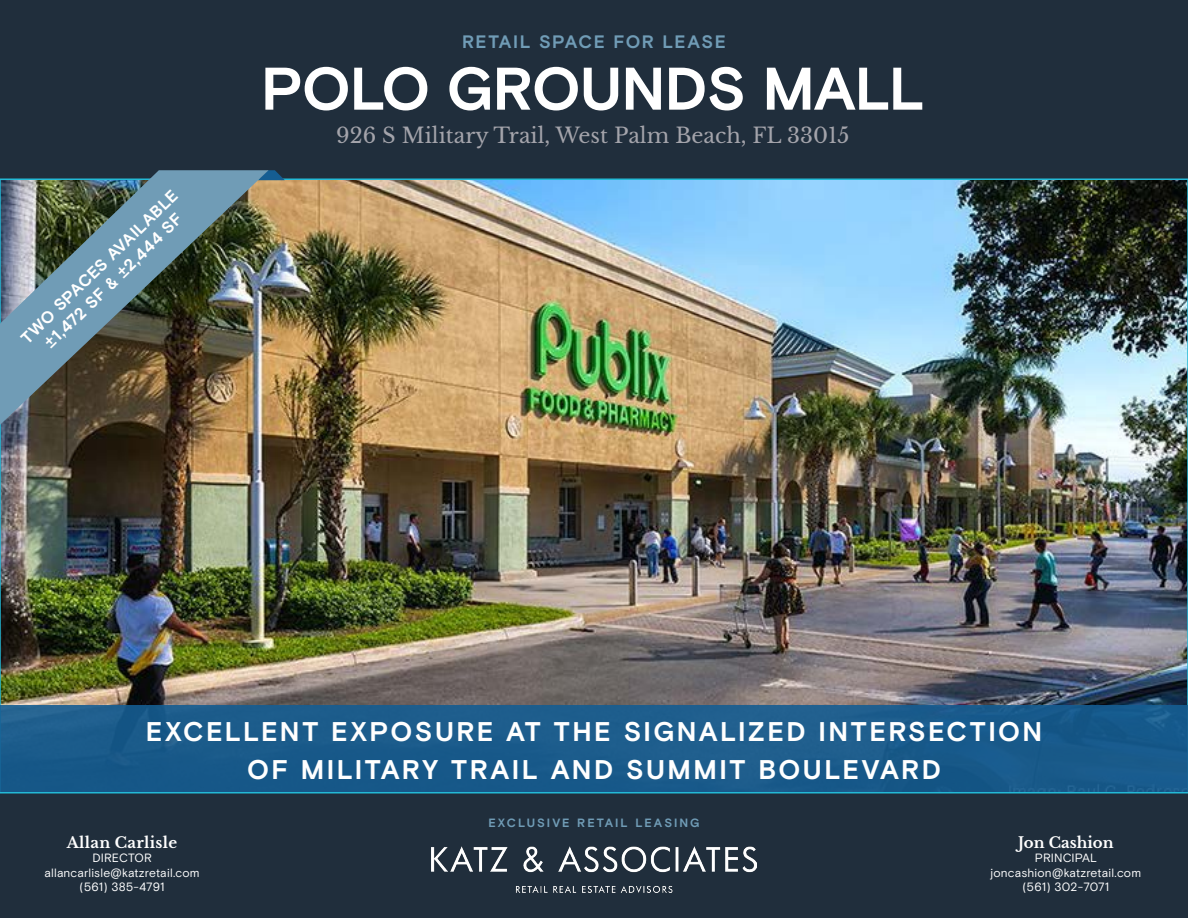
<style>
.page{position:relative;width:1188px;height:918px;background:#202e3c}
.page>*{position:absolute;margin:0;border:0;box-sizing:border-box;transform-origin:0 0}
.t1{font:700 60px "Basis Grotesque Pro";letter-spacing:-.015em;color:#fff}
.t2{font:700 27px "Basis Grotesque Pro";letter-spacing:.085em;color:#fff}
.t3{font:21px "Libre Baskerville";color:#a4a4ab}
.t4{font:700 18px "Basis Grotesque Pro";letter-spacing:.085em;color:#709cb6}
.t5{font:700 16.5px "Basis Grotesque Pro";color:#fff}
.t6{font:700 15px "Libre Baskerville";letter-spacing:.02em;color:#fff}
.t7{font:700 15px "Libre Baskerville";color:#fff}
.t8{font:12px "Basis Grotesque Pro";letter-spacing:.01em;color:#fff}
.t9{font:700 12px "Basis Grotesque Pro";letter-spacing:.165em;color:#709cb6}
</style>
<div class="page">
<img style="left:0;top:178px;width:1188px;height:616px">
<div style="left:0;top:705px;width:1188px;height:87px;background:#195b8b"></div>
<svg style="left:269px;top:170px;width:16px;height:10px"></svg>
<img style="left:0;top:170px;width:269px;height:255px">
<img style="left:432px;top:846px;width:324px;height:46px">
<p class="t4" style="left:462px;top:31px;width:265px">RETAIL SPACE FOR LEASE</p>
<p class="t1" style="left:261px;top:54px;width:665px">POLO GROUNDS MALL</p>
<p class="t5" style="left:17px;top:333px;width:213px;rotate:-44deg">TWO SPACES AVAILABLE</p>
<p class="t5" style="left:40px;top:338px;width:186px;rotate:-44deg">±1,472 SF &amp; ±2,444 SF</p>
<p class="t3" style="left:336px;top:123px;width:515px">926 S Military Trail, West Palm Beach, FL 33015</p>
<p class="t2" style="left:146px;top:716px;width:898px">EXCELLENT EXPOSURE AT THE SIGNALIZED INTERSECTION</p>
<p class="t2" style="left:247px;top:753px;width:695px">OF MILITARY TRAIL AND SUMMIT BOULEVARD</p>
<p class="t6" style="left:67px;top:833px;width:112px">Allan Carlisle</p>
<p class="t8" style="left:93px;top:851px;width:61px">DIRECTOR</p>
<p class="t8" style="left:45px;top:865px;width:157px">allancarlisle@katzretail.com</p>
<p class="t8" style="left:80px;top:880px;width:87px">(561) 385-4791</p>
<p class="t9" style="left:488px;top:816px;width:213px">EXCLUSIVE RETAIL LEASING</p>
<p class="t7" style="left:1018px;top:833px;width:97px">Jon Cashion</p>
<p class="t8" style="left:1035px;top:851px;width:64px">PRINCIPAL</p>
<p class="t8" style="left:991px;top:865px;width:152px">joncashion@katzretail.com</p>
<p class="t8" style="left:1023px;top:880px;width:88px">(561) 302-7071</p>
</div>
